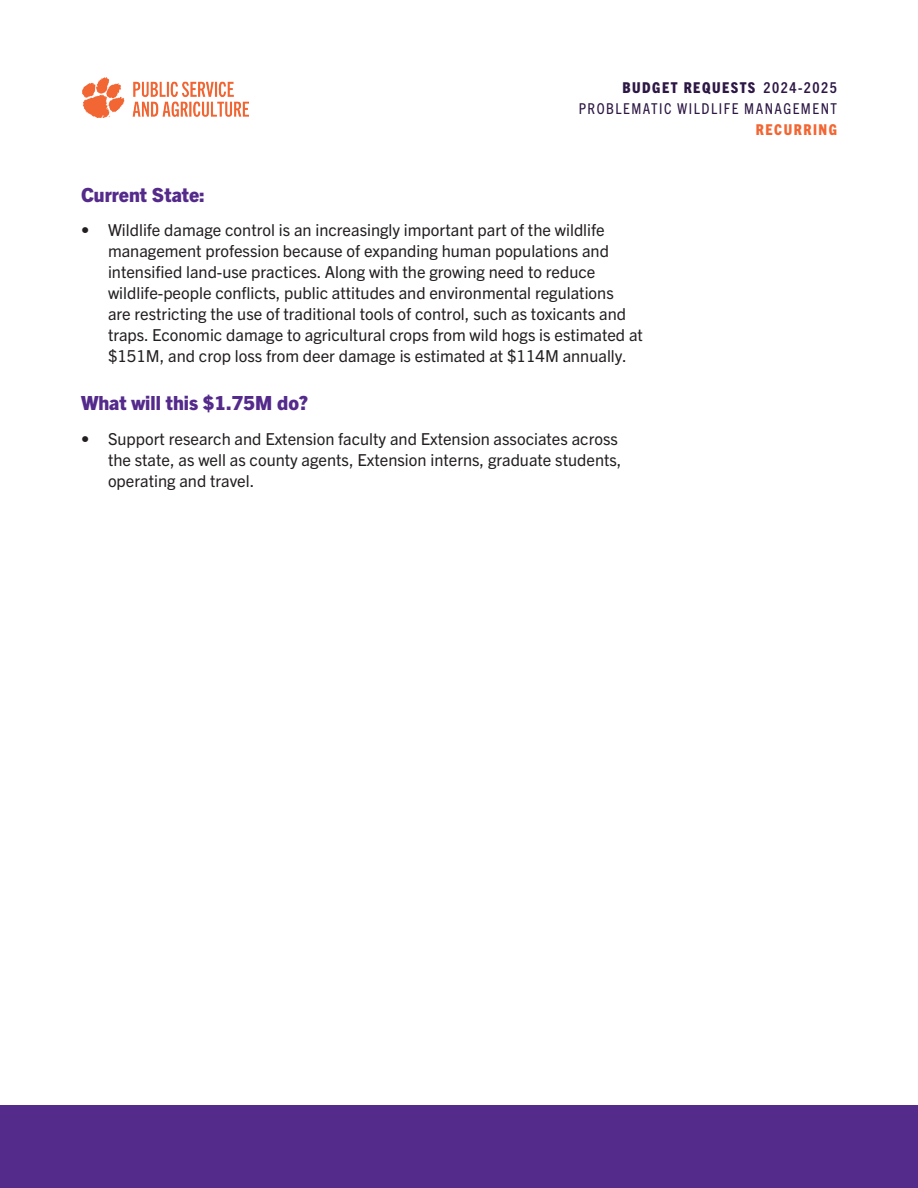
<style>
.page{position:relative;width:918px;height:1188px;background:#fff}
.page>*{position:absolute;margin:0;border:0;box-sizing:border-box;transform-origin:0 0}
.t1{font:800 19.5px "Trade Gothic Next LT Pro";color:#542a8b}
.t2{font:16.5px/21px "Trade Gothic Next LT Pro";color:#231f20}
.t3{font:condensed 15px/21px "Trade Gothic Next LT Pro";letter-spacing:.1em;color:#2d1845;text-align:right}
.s1{font-weight:800}
.s2{font-weight:700}
.s3{font-weight:800;color:#f26633}
</style>
<div class="page">
<div style="left:0;top:1106px;width:918px;height:82px;background:#542a8b"></div>
<img style="left:82px;top:77px;width:166px;height:41px">
<p class="t3" style="left:579px;top:76px;width:260px"><span class="s1">BUDGET REQUESTS</span> <span class="s2">2024-2025<br></span>PROBLEMATIC WILDLIFE MANAGEMENT<br><span class="s3">RECURRING</span></p>
<p class="t1" style="left:81px;top:181px;width:125px">Current State:</p>
<p class="t2" style="left:108px;top:219px;width:536px;text-indent:-27px">• Wildlife damage control is an increasingly important part of the wildlife management profession because of expanding human populations and intensified land-use practices. Along with the growing need to reduce wildlife-people conflicts, public attitudes and environmental regulations<br>are restricting the use of traditional tools of control, such as toxicants and traps. Economic damage to agricultural crops from wild hogs is estimated at $151M, and crop loss from deer damage is estimated at $114M annually.</p>
<p class="t1" style="left:81px;top:390px;width:229px">What will this $1.75M do?</p>
<p class="t2" style="left:108px;top:427px;width:515px;text-indent:-27px">• Support research and Extension faculty and Extension associates across the state, as well as county agents, Extension interns, graduate students, operating and travel.</p>
</div>
